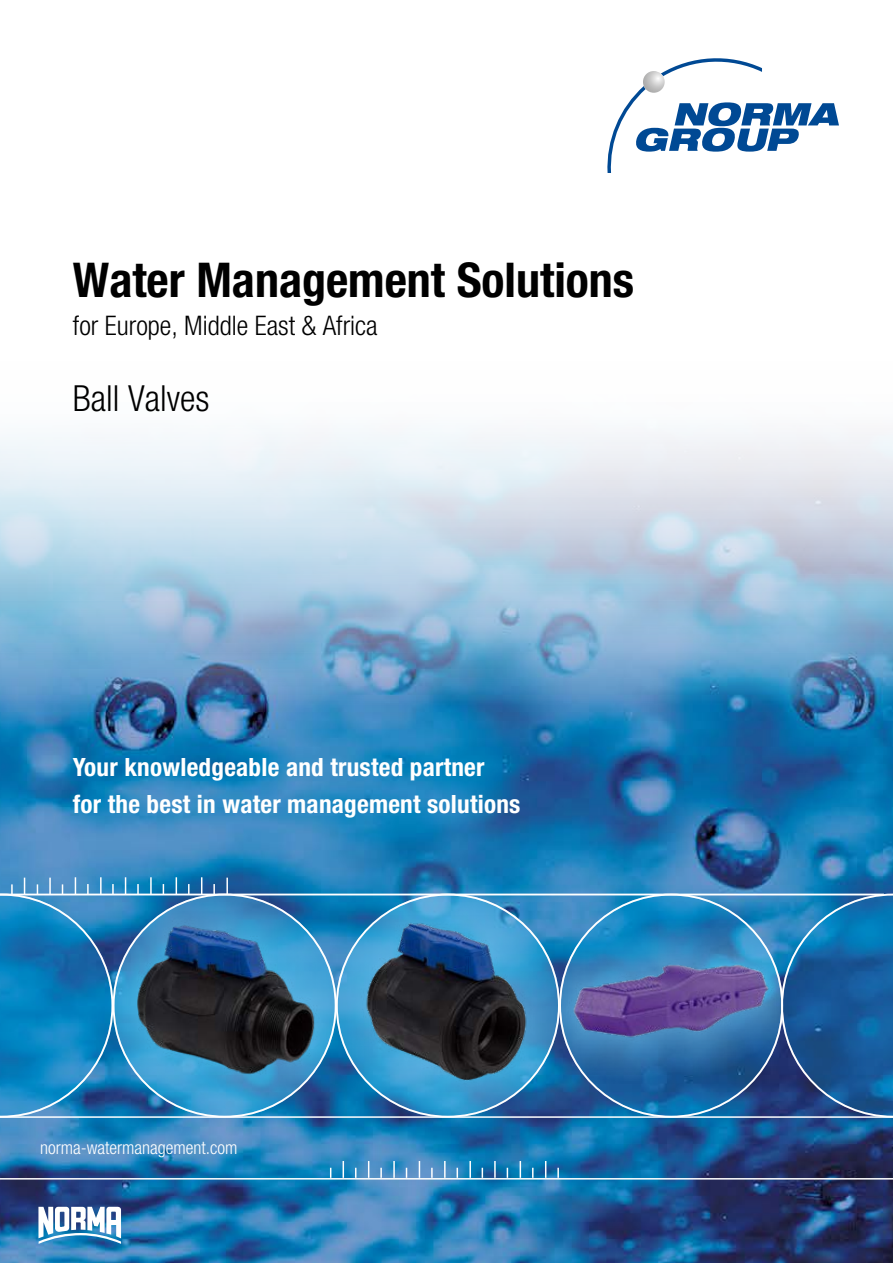
<style>
.page{position:relative;width:893px;height:1263px;background:#fff}
.page>*{position:absolute;margin:0;border:0;box-sizing:border-box;transform-origin:0 0}
.t1{font:700 condensed 48px "Helvetica Neue LT Std";color:#000}
.t2{font:300 condensed 36px "Helvetica Neue LT Std";color:#000}
.t3{font:300 condensed 27px "Helvetica Neue LT Pro";color:#000}
.t4{font:700 condensed 25.2px/36.2px "Helvetica Neue LT Pro";letter-spacing:.01em;color:#fff}
.t5{font:300 condensed 18px "Helvetica Neue LT Pro";color:#fff}
</style>
<div class="page">
<img style="left:0;top:432px;width:893px;height:831px">
<svg style="left:380px;top:1168px;width:2px;height:10px"></svg>
<svg style="left:431px;top:1168px;width:2px;height:10px"></svg>
<svg style="left:343px;top:1161px;width:1px;height:17px"></svg>
<svg style="left:368px;top:1161px;width:1px;height:17px"></svg>
<svg style="left:393px;top:1161px;width:2px;height:17px"></svg>
<svg style="left:419px;top:1161px;width:1px;height:17px"></svg>
<svg style="left:444px;top:1161px;width:2px;height:17px"></svg>
<svg style="left:469px;top:1161px;width:2px;height:17px"></svg>
<svg style="left:557px;top:1168px;width:2px;height:10px"></svg>
<svg style="left:494px;top:1161px;width:2px;height:17px"></svg>
<svg style="left:520px;top:1161px;width:1px;height:17px"></svg>
<svg style="left:545px;top:1161px;width:1px;height:17px"></svg>
<svg style="left:137px;top:884px;width:2px;height:9px"></svg>
<svg style="left:188px;top:884px;width:2px;height:9px"></svg>
<svg style="left:213px;top:884px;width:2px;height:9px"></svg>
<svg style="left:125px;top:877px;width:1px;height:16px"></svg>
<svg style="left:150px;top:877px;width:2px;height:16px"></svg>
<svg style="left:176px;top:877px;width:1px;height:16px"></svg>
<svg style="left:201px;top:877px;width:1px;height:16px"></svg>
<svg style="left:226px;top:878px;width:2px;height:15px"></svg>
<svg style="left:607px;top:58px;width:232px;height:115px"></svg>
<hr style="left:0;top:1116px;width:893px;height:2px;background:#fff">
<hr style="left:0;top:1178px;width:893px;height:1px;background:#fff">
<hr style="left:0;top:893px;width:884px;height:2px;background:#fff">
<svg style="left:38px;top:1207px;width:83px;height:37px"></svg>
<svg style="left:560px;top:894px;width:222px;height:223px;background:#237bb5"></svg>
<svg style="left:560px;top:918px;width:221px;height:4px"></svg>
<img style="left:560px;top:922px;width:221px;height:162px">
<svg style="left:337px;top:895px;width:222px;height:222px;background:#3587bc"></svg>
<img style="left:337px;top:914px;width:222px;height:179px">
<svg style="left:114px;top:895px;width:222px;height:222px;background:#3580b6"></svg>
<img style="left:114px;top:910px;width:222px;height:181px">
<svg style="left:0;top:877px;width:114px;height:241px;background:#1e84be"></svg>
<svg style="left:781px;top:894px;width:112px;height:223px;background:#1e639f"></svg>
<h1 class="t1" style="left:73px;top:251px;width:563px">Water Management Solutions</h1>
<p class="t3" style="left:73px;top:310px;width:306px">for Europe, Middle East &amp; Africa</p>
<h2 class="t2" style="left:73px;top:377px;width:138px">Ball Valves</h2>
<p class="t4" style="left:73px;top:749px;width:449px">Your knowledgeable and trusted partner<br>for the best in water management solutions</p>
<p class="t5" style="left:40px;top:1137px;width:199px">norma-watermanagement.com</p>
</div>
